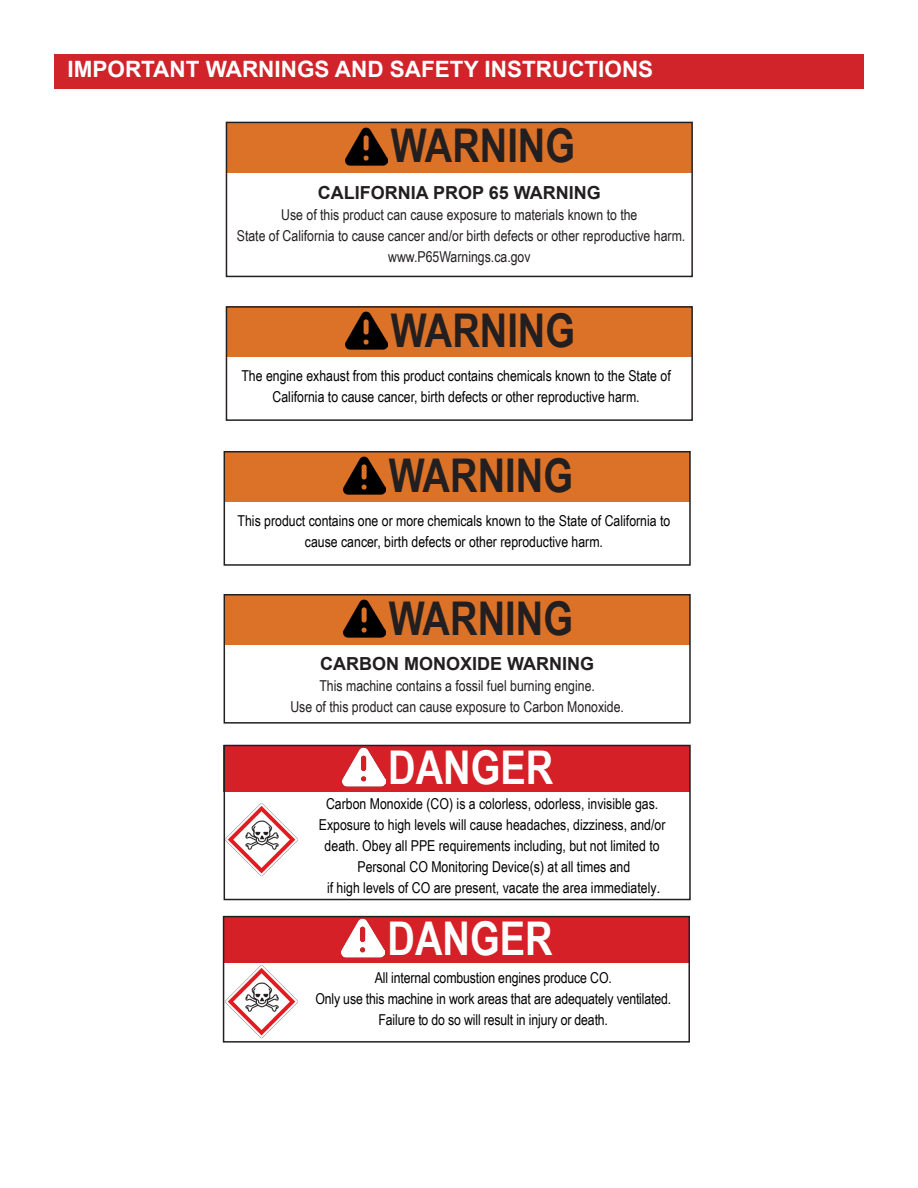
<style>
.page{position:relative;width:918px;height:1188px;background:#fff}
.page>*{position:absolute;margin:0;border:0;box-sizing:border-box;transform-origin:0 0}
.t1{font:700 46.5px "Arial Narrow";color:#231f20}
.t2{font:700 46.5px "Arial Narrow";color:#fff}
.t3{font:700 22.5px "Arial";color:#fff}
.t4{font:700 18px "Arial";color:#231f20}
.t5{font:15px/21px "Arial Narrow";color:#000;text-align:center}
.t6{font:15px "Arial Narrow";color:#231f20}
.s1{font-family:"Arial"}
</style>
<div class="page">
<div style="left:54px;top:54px;width:810px;height:35px;background:#d1232a"></div>
<div style="left:226px;top:307px;width:466px;height:50px;background:#db7227"></div>
<img style="left:345px;top:311px;width:42px;height:39px">
<div style="left:226px;top:306px;width:467px;height:115px;border:2px solid #231f20"></div>
<div style="left:224px;top:452px;width:465px;height:50px;background:#db7227"></div>
<img style="left:343px;top:456px;width:42px;height:39px">
<div style="left:224px;top:451px;width:467px;height:115px;border:2px solid #231f20"></div>
<div style="left:226px;top:122px;width:466px;height:51px;background:#db7227"></div>
<img style="left:345px;top:127px;width:42px;height:39px">
<div style="left:226px;top:122px;width:467px;height:155px;border:2px solid #231f20"></div>
<div style="left:224px;top:595px;width:465px;height:50px;background:#db7227"></div>
<img style="left:343px;top:599px;width:42px;height:39px">
<div style="left:224px;top:594px;width:467px;height:130px;border:2px solid #231f20"></div>
<div style="left:224px;top:745px;width:466px;height:47px;background:#d62027"></div>
<img style="left:343px;top:748px;width:42px;height:39px">
<div style="left:223px;top:917px;width:465px;height:46px;background:#d62027"></div>
<img style="left:342px;top:919px;width:42px;height:39px">
<div style="left:223px;top:916px;width:467px;height:127px;border:2px solid #231f20"></div>
<img style="left:223px;top:800px;width:75px;height:80px">
<img style="left:222px;top:961px;width:80px;height:80px">
<div style="left:224px;top:745px;width:467px;height:155px;border:2px solid #231f20"></div>
<p class="t3" style="left:68px;top:53px;width:587px">IMPORTANT WARNINGS AND SAFETY INSTRUCTIONS</p>
<p class="t1" style="left:391px;top:111px;width:186px">WARNING</p>
<p class="t4" style="left:318px;top:180px;width:285px">CALIFORNIA PROP 65 WARNING</p>
<p class="t6" style="left:281px;top:204px;width:358px">Use of this product can cause exposure to materials known to the</p>
<p class="t6" style="left:237px;top:225px;width:450px">State of California to cause cancer and/or birth defects or other reproductive harm.</p>
<p class="t6" style="left:388px;top:246px;width:144px">www.P65Warnings.ca.gov</p>
<p class="t1" style="left:391px;top:295px;width:186px">WARNING</p>
<p class="t5" style="left:241px;top:365px;width:431px">The engine exhaust from this product contains chemicals known to the State of<br>California to cause cancer, birth defects or other reproductive harm.</p>
<p class="t1" style="left:389px;top:440px;width:186px">WARNING</p>
<p class="t5" style="left:238px;top:510px;width:434px">This product contains one or more chemicals known to the State of California to cause cancer, birth defects or other reproductive harm.</p>
<p class="t1" style="left:389px;top:583px;width:186px">WARNING</p>
<p class="t4" style="left:320px;top:651px;width:275px">CARBON MONOXIDE WARNING</p>
<p class="t6" style="left:319px;top:675px;width:277px">This machine contains a fossil fuel burning engine.</p>
<p class="t6" style="left:290px;top:696px;width:335px">Use of this product can cause exposure to Carbon Monoxide.</p>
<p class="t2" style="left:388px;top:732px;width:167px">DANGER</p>
<p class="t5" style="left:326px;top:793px;width:334px">Carbon Monoxide (CO) is a colorless, odorless, invisible gas.</p>
<p class="t5" style="left:319px;top:814px;width:348px">Exposure to high levels will cause headaches, dizziness, and/or death. Obey all PPE requirements including, but not limited to</p>
<p class="t5" style="left:358px;top:856px;width:274px">Personal CO Monitoring Device(s) at all times and</p>
<p class="t5" style="left:327px;top:877px;width:335px">if high levels of CO are present, vacate the area immediately<span class="s1">.</span></p>
<p class="t2" style="left:387px;top:904px;width:167px">DANGER</p>
<p class="t5" style="left:375px;top:967px;width:239px">All internal combustion engines produce CO.</p>
<p class="t5" style="left:315px;top:988px;width:357px">Only use this machine in work areas that are adequately ventilated.</p>
<p class="t5" style="left:379px;top:1009px;width:231px">Failure to do so will result in injury or death.</p>
</div>
